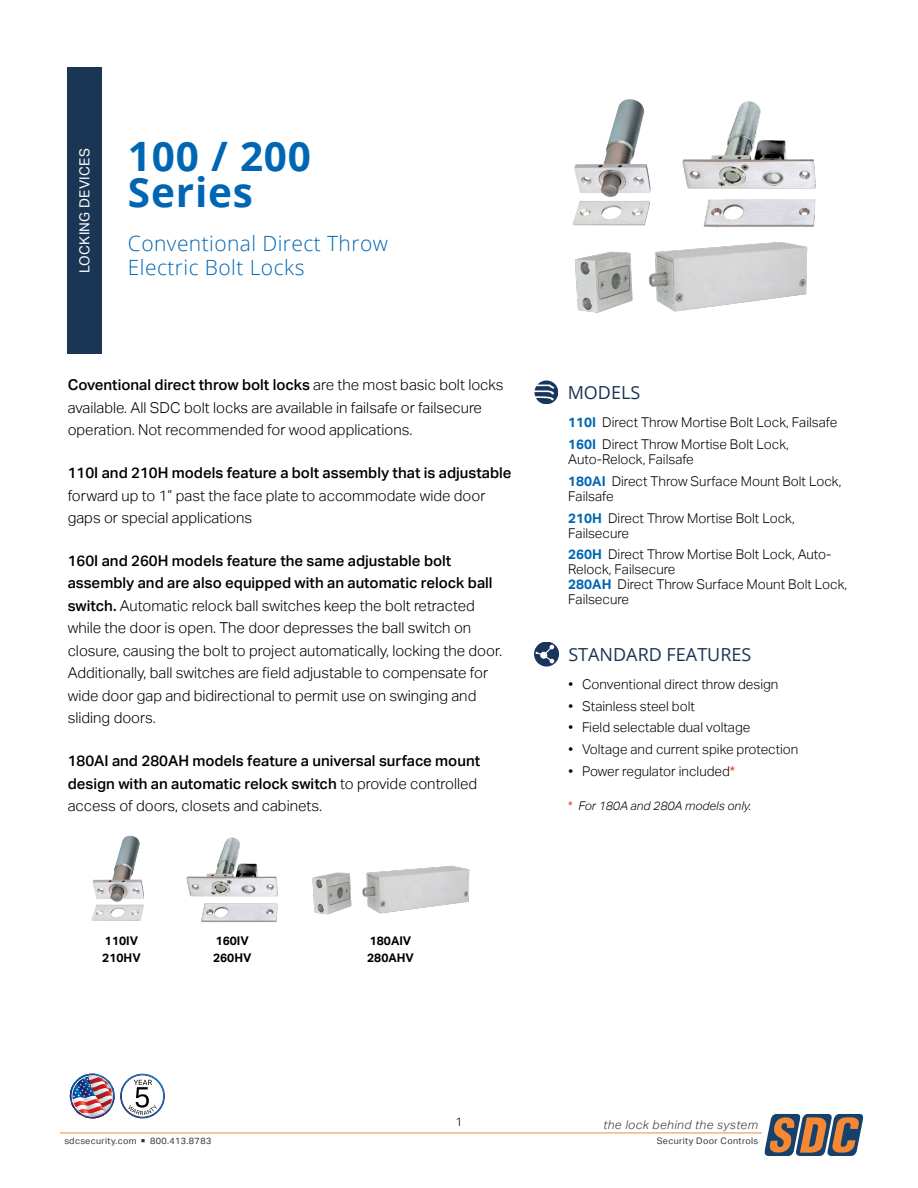
<style>
.page{position:relative;width:918px;height:1188px;background:#fff}
.page>*{position:absolute;margin:0;border:0;box-sizing:border-box;transform-origin:0 0}
.t1{font:700 40.5px/36px "Open Sans";letter-spacing:.02em;color:#0066b3}
.t2{font:300 21px "Open Sans";letter-spacing:.02em;color:#0066b3}
.t3{font:18px "Open Sans";color:#1b3555}
.t4{font:300 15px/22.5px "Aktiv Grotesk";color:#000}
.t5{font:500 15px/22.5px "Aktiv Grotesk";color:#000}
.t6{font:13.8px "Aktiv Grotesk";letter-spacing:.02em;color:#fff}
.t7{font:300 13.5px/21.8px "Aktiv Grotesk";color:#000}
.t8{font:700 12px/16.5px "Aktiv Grotesk";color:#000}
.t9{font:italic 300 12px "Aktiv Grotesk";color:#000}
.t10{font:italic 300 12px "Aktiv Grotesk";letter-spacing:.04em;color:#343433}
.t11{font:300 12px "Aktiv Grotesk";color:#000}
.t12{font:9px "Aktiv Grotesk";letter-spacing:.04em;color:#343433}
.s1{font-weight:500}
.s2{font-weight:300}
.s3{font-weight:700;color:#0066b3}
.s4{font-weight:400;color:#ee3829}
.s5{font-weight:400;font-style:normal;color:#ee3829}
.s6{font-size:6.75px}
</style>
<div class="page">
<hr style="left:60px;top:1133px;width:702px;height:1px;background:#f58833">
<svg style="left:764px;top:1114px;width:99px;height:42px;background:#877469"></svg>
<svg style="left:535px;top:380px;width:23px;height:24px"></svg>
<svg style="left:534px;top:385px;width:20px;height:15px"></svg>
<svg style="left:534px;top:642px;width:25px;height:25px"></svg>
<svg style="left:536px;top:645px;width:18px;height:18px"></svg>
<img style="left:70px;top:1073px;width:95px;height:45px">
<div style="left:68px;top:68px;width:34px;height:286px;background:#1b3555"></div>
<img style="left:91px;top:836px;width:53px;height:85px">
<img style="left:186px;top:837px;width:92px;height:86px">
<img style="left:312px;top:865px;width:158px;height:50px">
<img style="left:573px;top:99px;width:78px;height:127px">
<img style="left:682px;top:101px;width:134px;height:127px">
<img style="left:575px;top:242px;width:233px;height:71px">
<p class="t6" style="left:77px;top:273px;width:126px;rotate:-90deg">LOCKING DEVICES</p>
<h1 class="t1" style="left:128px;top:137px;width:185px">100 / 200<br>Series</h1>
<h2 class="t2" style="left:128px;top:229px;width:261px">Conventional Direct Throw</h2>
<h2 class="t2" style="left:128px;top:253px;width:178px">Electric Bolt Locks</h2>
<p class="t4" style="left:68px;top:374px;width:437px"><span class="s1">Coventional direct throw bolt locks</span> are the most basic bolt locks available. All SDC bolt locks are available in failsafe or failsecure operation. Not recommended for wood applications.</p>
<p class="t5" style="left:68px;top:462px;width:445px">110I and 210H models feature a bolt assembly that is adjustable</p>
<p class="t4" style="left:68px;top:484px;width:419px">forward up to 1” past the face plate to accommodate wide door gaps or special applications</p>
<p class="t4" style="left:68px;top:549px;width:436px"><span class="s1">160I and 260H models feature the same adjustable bolt assembly and are also equipped with an automatic relock ball switch.</span> Automatic relock ball switches keep the bolt retracted while the door is open. The door depresses the ball switch on closure, causing the bolt to project automatically, locking the door.<br>Additionally, ball switches are field adjustable to compensate for wide door gap and bidirectional to permit use on swinging and sliding doors.</p>
<p class="t5" style="left:68px;top:750px;width:414px">180AI and 280AH models feature a universal surface mount design with an automatic relock switch <span class="s2">to provide controlled access of doors, closets and cabinets.</span></p>
<p class="t8" style="left:102px;top:933px;width:40px">110IV<br>210HV</p>
<p class="t8" style="left:213px;top:933px;width:40px">160IV<br>260HV</p>
<p class="t8" style="left:367px;top:933px;width:48px">180AIV<br>280AHV</p>
<p class="t3" style="left:568px;top:381px;width:74px">MODELS</p>
<p class="t7" style="left:568px;top:412px;width:270px"><span class="s3">110I</span> Direct Throw Mortise Bolt Lock, Failsafe<br><span class="s3">160I</span> Direct Throw Mortise Bolt Lock,</p>
<p class="t7" style="left:568px;top:449px;width:275px">Auto-Relock, Failsafe<br><span class="s3">180AI</span> Direct Throw Surface Mount Bolt Lock,</p>
<p class="t7" style="left:568px;top:485px;width:228px">Failsafe<br><span class="s3">210H</span> Direct Throw Mortise Bolt Lock,</p>
<p class="t7" style="left:568px;top:522px;width:265px">Failsecure<br><span class="s3">260H</span> Direct Throw Mortise Bolt Lock, Auto-</p>
<p class="t7" style="left:568px;top:562px;width:280px;line-height:15px">Relock, Failsecure<br><span class="s3">280AH</span> Direct Throw Surface Mount Bolt Lock,<br>Failsecure</p>
<p class="t3" style="left:568px;top:642px;width:185px">STANDARD FEATURES</p>
<p class="t7" style="left:569px;top:673px;width:211px">• Conventional direct throw design</p>
<p class="t7" style="left:569px;top:695px;width:128px">• Stainless steel bolt</p>
<p class="t7" style="left:569px;top:717px;width:183px">• Field selectable dual voltage</p>
<p class="t7" style="left:569px;top:739px;width:231px">• Voltage and current spike protection</p>
<p class="t7" style="left:569px;top:760px;width:168px">• Power regulator included<span class="s4">*</span></p>
<p class="t9" style="left:568px;top:799px;width:184px"><span class="s5">*</span> For 180A and 280A models only.</p>
<p class="t11" style="left:455px;top:1115px;width:9px">1</p>
<p class="t10" style="left:603px;top:1118px;width:156px">the lock behind the system</p>
<p class="t12" style="left:64px;top:1136px;width:148px">sdcsecurity.com <span class="s6">■</span> 800.413.8783</p>
<p class="t12" style="left:657px;top:1136px;width:103px">Security Door Controls</p>
</div>
